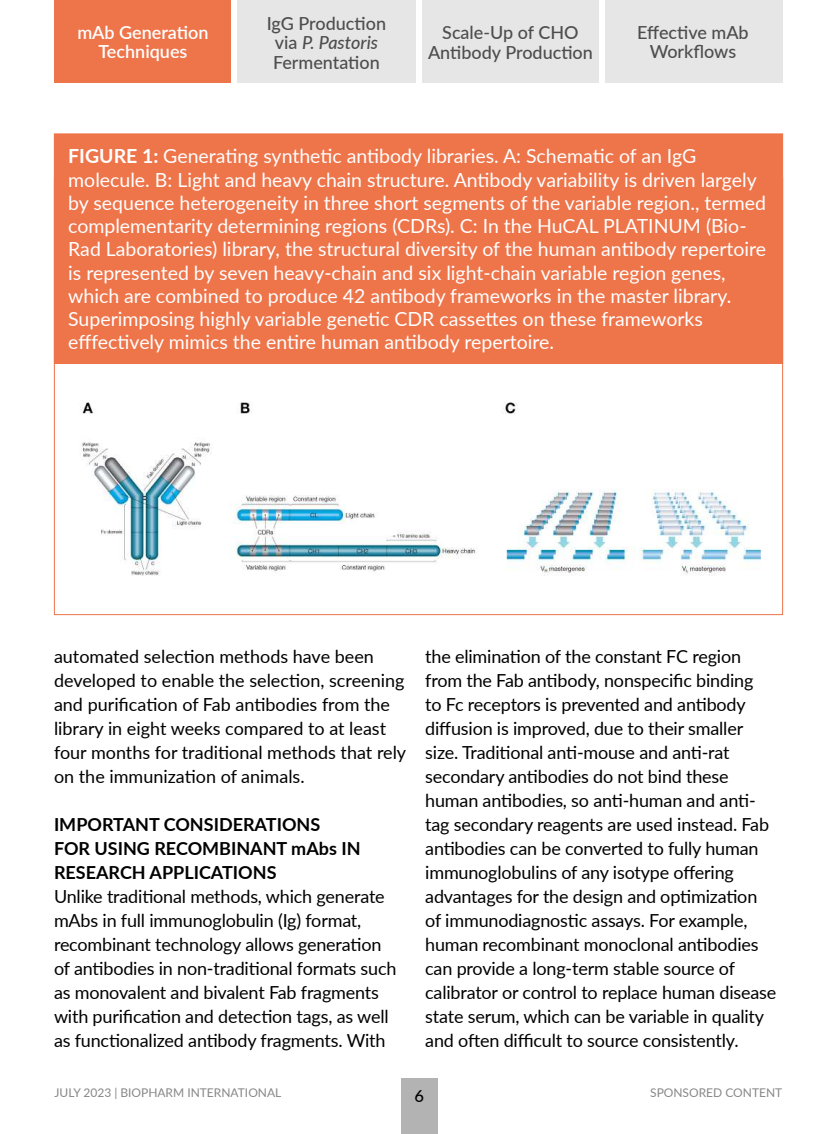
<style>
.page{position:relative;width:837px;height:1134px;background:#fff}
.page>*{position:absolute;margin:0;border:0;box-sizing:border-box;transform-origin:0 0}
.t1{font:19.5px/23.2px "Lato";color:#fff}
.t2{font:18px/24px "Lato";letter-spacing:-.01em;color:#000}
.t3{font:500 18px/19.5px "Lato";color:#4d4d4d;text-align:center}
.t4{font:700 18px/24px "Lato";color:#000}
.t5{font:600 18px/19.5px "Lato";color:#fff;text-align:center}
.t6{font:500 16.5px "Lato";color:#000}
.t7{font:12px "Lato";color:#878787}
.s1{font-style:italic}
.s2{font-weight:700}
</style>
<div class="page">
<div style="left:54px;top:0;width:729px;height:83px;background:#e6e6e6"></div>
<div style="left:54px;top:0;width:179px;height:83px;background:#ee744a"></div>
<div style="left:232px;top:0;width:5px;height:84px;background:#fff"></div>
<div style="left:599px;top:0;width:5px;height:84px;background:#fff"></div>
<div style="left:416px;top:0;width:5px;height:83px;background:#fff"></div>
<div style="left:401px;top:1078px;width:36px;height:56px;background:#b3b3b3"></div>
<img style="left:81px;top:402px;width:680px;height:174px">
<div style="left:54px;top:134px;width:729px;height:229px;background:#ee744a"></div>
<div style="left:54px;top:134px;width:729px;height:230px;border:1px solid #ee744a"></div>
<p class="t5" style="left:77px;top:22px;width:133px">mAb Generation<br>Techniques</p>
<p class="t3" style="left:267px;top:12px;width:121px">IgG Production via <span class="s1">P. Pastoris<br></span>Fermentation</p>
<p class="t3" style="left:428px;top:22px;width:166px">Scale-Up of CHO<br>Antibody Production</p>
<p class="t3" style="left:637px;top:22px;width:113px">Effective mAb<br>Workflows</p>
<p class="t1" style="left:68px;top:144px;width:699px"><span class="s2">FIGURE 1:</span> Generating synthetic antibody libraries. A: Schematic of an IgG molecule. B: Light and heavy chain structure. Antibody variability is driven largely by sequence heterogeneity in three short segments of the variable region., termed complementarity determining regions (CDRs). C: In the HuCAL PLATINUM (Bio-Rad Laboratories) library, the structural diversity of the human antibody repertoire is represented by seven heavy-chain and six light-chain variable region genes, which are combined to produce 42 antibody frameworks in the master library.<br>Superimposing highly variable genetic CDR cassettes on these frameworks efffectively mimics the entire human antibody repertoire.</p>
<p class="t2" style="left:54px;top:644px;width:354px">automated selection methods have been developed to enable the selection, screening and purification of Fab antibodies from the library in eight weeks compared to at least four months for traditional methods that rely on the immunization of animals.</p>
<p class="t4" style="left:54px;top:812px;width:308px">IMPORTANT CONSIDERATIONS<br>FOR USING RECOMBINANT mAbs IN<br>RESEARCH APPLICATIONS</p>
<p class="t2" style="left:54px;top:884px;width:344px">Unlike traditional methods, which generate mAbs in full immunoglobulin (Ig) format, recombinant technology allows generation of antibodies in non-traditional formats such as monovalent and bivalent Fab fragments with purification and detection tags, as well as functionalized antibody fragments. With</p>
<p class="t2" style="left:425px;top:644px;width:353px">the elimination of the constant FC region from the Fab antibody, nonspecific binding<br>to Fc receptors is prevented and antibody diffusion is improved, due to their smaller size. Traditional anti-mouse and anti-rat secondary antibodies do not bind these human antibodies, so anti-human and anti&shy;tag secondary reagents are used instead. Fab antibodies can be converted to fully human immunoglobulins of any isotype offering advantages for the design and optimization of immunodiagnostic assays. For example, human recombinant monoclonal antibodies can provide a long-term stable source of calibrator or control to replace human disease state serum, which can be variable in quality and often difficult to source consistently.</p>
<p class="t7" style="left:54px;top:1084px;width:228px">JULY 2023 | BIOPHARM INTERNATIONAL</p>
<p class="t6" style="left:414px;top:1084px;width:11px">6</p>
<p class="t7" style="left:650px;top:1084px;width:134px">SPONSORED CONTENT</p>
</div>
